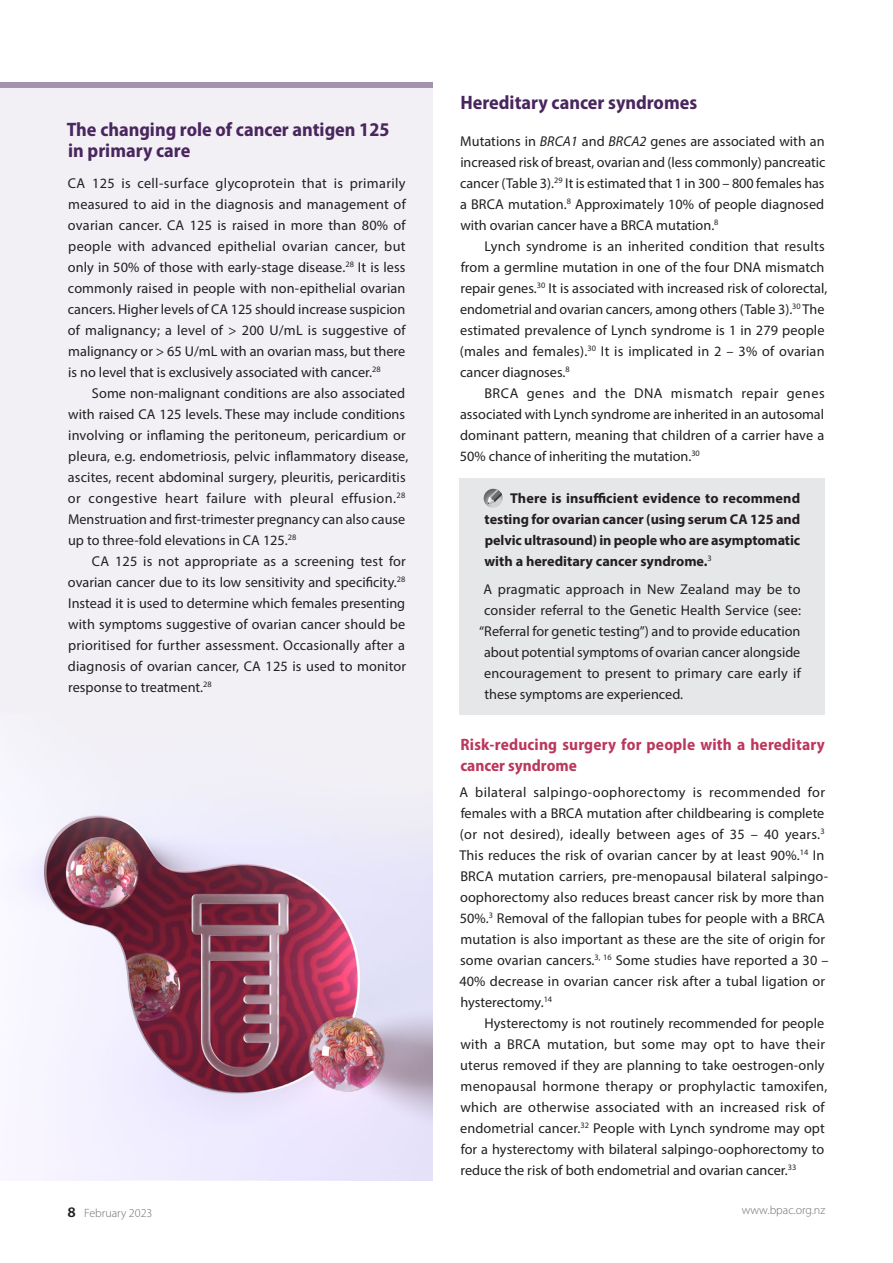
<style>
.page{position:relative;width:893px;height:1263px;background:#fff}
.page>*{position:absolute;margin:0;border:0;box-sizing:border-box;transform-origin:0 0}
.A_head{font:700 semi-condensed 19.5px/21px "Myriad Pro";color:#49265e}
.B_head{font:700 semi-condensed 16.5px/21px "Myriad Pro";letter-spacing:.01em;color:#bb375c}
.Body-First_Line_Inde{font:14.25px/21px "Myriad Pro";letter-spacing:.005em;color:#231f20}
.Body{font:14.25px/21px "Myriad Pro";letter-spacing:.005em;color:#231f20;text-align:justify}
.Body-Shading{font:14.25px "Myriad Pro";letter-spacing:.005em;color:#231f20}
.Body-Shading-2{font:700 14.25px/21px "Myriad Pro";color:#231f20;text-align:justify}
.t1{font:300 12px "Myriad Pro";color:#6c6d70}
.s1{font-style:italic}
.s2{font-weight:600;font-size:15.75px;color:#231f20}
</style>
<div class="page">
<img style="left:0;top:88px;width:433px;height:1092px">
<div style="left:0;top:82px;width:433px;height:6px;background:#a493ae"></div>
<div style="left:460px;top:478px;width:365px;height:103px;background:#e6e7e9"></div>
<div style="left:460px;top:570px;width:365px;height:145px;background:#e6e7e9"></div>
<div style="left:482px;top:487px;width:21px;height:21px;background:#231f20;opacity:.6"></div>
<svg style="left:487px;top:489px;width:15px;height:15px"></svg>
<p class="A_head" style="left:67px;top:119px;width:324px">The changing role of cancer antigen 125 in primary care</p>
<p class="Body" style="left:68px;top:172px;width:339px">CA 125 is cell-surface glycoprotein that is primarily measured to aid in the diagnosis and management of ovarian cancer. CA 125 is raised in more than 80% of people with advanced epithelial ovarian cancer, but only in 50% of those with early-stage disease.<sup>28</sup> It is less commonly raised in people with non-epithelial ovarian cancers. Higher levels of CA 125 should increase suspicion of malignancy; a level of &gt; 200 U/mL is suggestive of malignancy or &gt; 65 U/mL with an ovarian mass, but there is no level that is exclusively associated with cancer.<sup>28</sup></p>
<p class="Body-First_Line_Inde" style="left:68px;top:382px;width:342px;text-indent:24px">Some non-malignant conditions are also associated with raised CA 125 levels. These may include conditions involving or inflaming the peritoneum, pericardium or pleura, e.g. endometriosis, pelvic inflammatory disease, ascites, recent abdominal surgery, pleuritis, pericarditis or congestive heart failure with pleural effusion.<sup>28<br></sup>Menstruation and first-trimester pregnancy can also cause up to three-fold elevations in CA 125.<sup>28</sup></p>
<p class="Body-First_Line_Inde" style="left:68px;top:550px;width:340px;text-align:justify;text-indent:24px">CA 125 is not appropriate as a screening test for ovarian cancer due to its low sensitivity and specificity.<sup>28<br></sup>Instead it is used to determine which females presenting with symptoms suggestive of ovarian cancer should be prioritised for further assessment. Occasionally after a diagnosis of ovarian cancer, CA 125 is used to monitor response to treatment.<sup>28</sup></p>
<p class="A_head" style="left:460px;top:93px;width:238px">Hereditary cancer syndromes</p>
<p class="Body" style="left:460px;top:130px;width:367px">Mutations in <span class="s1">BRCA1</span> and <span class="s1">BRCA2</span> genes are associated with an increased risk of breast, ovarian and (less commonly) pancreatic cancer (Table 3).<sup>29</sup> It is estimated that 1 in 300 – 800 females has a BRCA mutation.<sup>8</sup> Approximately 10% of people diagnosed with ovarian cancer have a BRCA mutation.<sup>8</sup></p>
<p class="Body-First_Line_Inde" style="left:460px;top:235px;width:369px;text-indent:24px">Lynch syndrome is an inherited condition that results from a germline mutation in one of the four DNA mismatch repair genes.<sup>30</sup> It is associated with increased risk of colorectal, endometrial and ovarian cancers, among others (Table 3).<sup>30</sup> The estimated prevalence of Lynch syndrome is 1 in 279 people (males and females).<sup>30</sup> It is implicated in 2 – 3% of ovarian cancer diagnoses.<sup>8</sup></p>
<p class="Body-First_Line_Inde" style="left:460px;top:382px;width:366px;text-align:justify;text-indent:25px">BRCA genes and the DNA mismatch repair genes associated with Lynch syndrome are inherited in an autosomal dominant pattern, meaning that children of a carrier have a 50% chance of inheriting the mutation.<sup>30</sup></p>
<p class="Body-Shading-2" style="left:484px;top:487px;width:317px;text-indent:26px">There is insufficient evidence to recommend testing for ovarian cancer (using serum CA 125 and pelvic ultrasound) in people who are asymptomatic with a hereditary cancer syndrome.<sup>3</sup></p>
<p class="Body-Shading" style="left:483px;top:580px;width:319px">A pragmatic approach in New Zealand may be to</p>
<p class="Body-Shading" style="left:484px;top:601px;width:318px">consider referral to the Genetic Health Service (see:</p>
<p class="Body-Shading" style="left:479px;top:622px;width:323px">“Referral for genetic testing”) and to provide education</p>
<p class="Body-Shading" style="left:484px;top:643px;width:318px">about potential symptoms of ovarian cancer alongside</p>
<p class="Body-Shading" style="left:484px;top:664px;width:318px">encouragement to present to primary care early if</p>
<p class="Body-Shading" style="left:484px;top:685px;width:200px">these symptoms are experienced.</p>
<p class="B_head" style="left:460px;top:734px;width:366px">Risk-reducing surgery for people with a hereditary cancer syndrome</p>
<p class="Body" style="left:459px;top:781px;width:371px;text-align:left">A bilateral salpingo-oophorectomy is recommended for females with a BRCA mutation after childbearing is complete (or not desired), ideally between ages of 35 – 40 years.<sup>3<br></sup>This reduces the risk of ovarian cancer by at least 90%.<sup>14</sup> In BRCA mutation carriers, pre-menopausal bilateral salpingo&shy;oophorectomy also reduces breast cancer risk by more than 50%.<sup>3</sup> Removal of the fallopian tubes for people with a BRCA mutation is also important as these are the site of origin for some ovarian cancers.<sup>3,</sup> <sup>16</sup> Some studies have reported a 30 – 40% decrease in ovarian cancer risk after a tubal ligation or hysterectomy.<sup>14</sup></p>
<p class="Body-First_Line_Inde" style="left:460px;top:1012px;width:369px;text-indent:24px">Hysterectomy is not routinely recommended for people with a BRCA mutation, but some may opt to have their uterus removed if they are planning to take oestrogen-only menopausal hormone therapy or prophylactic tamoxifen, which are otherwise associated with an increased risk of endometrial cancer.<sup>32</sup> People with Lynch syndrome may opt for a hysterectomy with bilateral salpingo-oophorectomy to reduce the risk of both endometrial and ovarian cancer.<sup>33</sup></p>
<p class="t1" style="left:68px;top:1206px;width:86px"><span class="s2">8</span> February 2023</p>
<p class="t1" style="left:742px;top:1202px;width:85px">www.bpac.org.nz</p>
</div>
